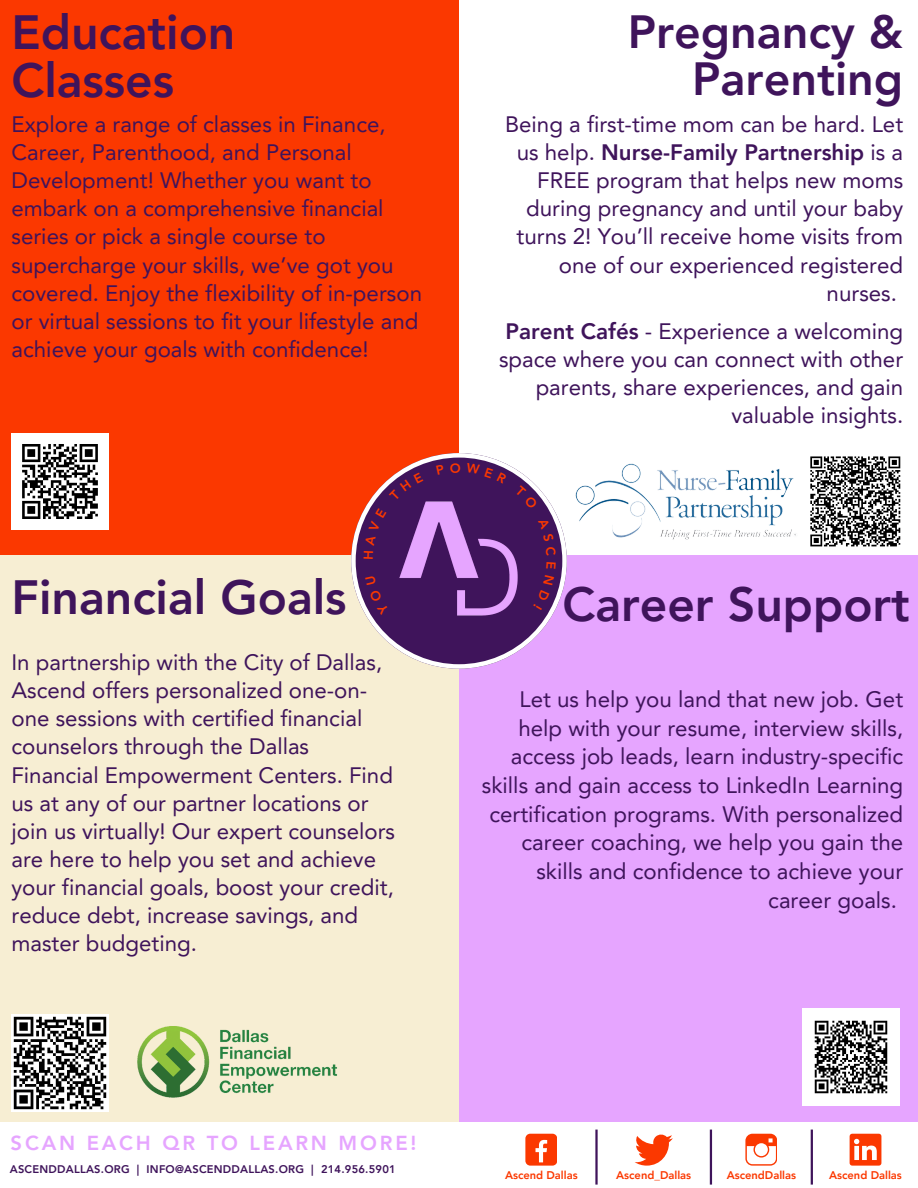
<style>
.page{position:relative;width:918px;height:1188px;background:#fff}
.page>*{position:absolute;margin:0;border:0;box-sizing:border-box;transform-origin:0 0}
.t1{font:800 48px/47.2px "Avenir LT Pro";color:#3f145b}
.t2{font:800 46.5px/46.2px "Avenir LT Pro";color:#3f145b;text-align:right}
.t3{font:22.35px/28.2px "Avenir LT Pro";color:#3f145b;text-align:right}
.t4{font:800 20.25px "Avenir LT Pro";letter-spacing:.135em;color:#e6a5ff}
.t5{font:800 11.1px "Avenir LT Pro";letter-spacing:.02em;color:#3f145b}
.t6{font:800 11.1px "Avenir LT Pro";color:#fb3800}
.s1{font-weight:800}
</style>
<div class="page">
<div style="left:0;top:0;width:459px;height:555px;background:#fb3800"></div>
<div style="left:459px;top:555px;width:459px;height:566px;background:#e6a5ff"></div>
<div style="left:0;top:555px;width:459px;height:566px;background:#f7eed3"></div>
<img style="left:12px;top:1014px;width:96px;height:97px">
<img style="left:12px;top:433px;width:96px;height:97px">
<img style="left:575px;top:463px;width:221px;height:77px">
<svg style="left:810px;top:456px;width:91px;height:91px"></svg>
<svg style="left:351px;top:453px;width:216px;height:216px"></svg>
<div style="left:525px;top:1134px;width:32px;height:31px;background:#fb3800;border-radius:5px"></div>
<svg style="left:536px;top:1140px;width:11px;height:22px"></svg>
<svg style="left:635px;top:1134px;width:38px;height:31px"></svg>
<svg style="left:745px;top:1134px;width:32px;height:31px"></svg>
<svg style="left:850px;top:1134px;width:31px;height:31px"></svg>
<hr style="left:811px;top:1130px;width:2px;height:55px;background:#3f145b">
<hr style="left:710px;top:1130px;width:2px;height:55px;background:#3f145b">
<hr style="left:595px;top:1130px;width:3px;height:55px;background:#3f145b">
<img style="left:802px;top:1009px;width:97px;height:96px">
<img style="left:366px;top:466px;width:186px;height:186px">
<img style="left:137px;top:1026px;width:201px;height:72px">
<svg style="left:365px;top:575px;width:24px;height:40px"></svg>
<svg style="left:363px;top:508px;width:23px;height:51px"></svg>
<svg style="left:389px;top:472px;width:34px;height:29px"></svg>
<svg style="left:436px;top:463px;width:24px;height:12px"></svg>
<svg style="left:466px;top:463px;width:41px;height:21px"></svg>
<svg style="left:515px;top:485px;width:23px;height:24px"></svg>
<svg style="left:538px;top:518px;width:18px;height:38px"></svg>
<svg style="left:546px;top:562px;width:10px;height:7px"></svg>
<svg style="left:533px;top:575px;width:21px;height:35px"></svg>
<h1 class="t1" style="left:12px;top:14px;width:225px">Education<br>Classes</h1>
<h1 class="t2" style="left:628px;top:13px;width:277px">Pregnancy &amp;<br>Parenting</h1>
<p class="t3" style="left:12px;top:112px;width:412px;text-align:left">Explore a range of classes in Finance, Career, Parenthood, and Personal Development! Whether you want to embark on a comprehensive financial series or pick a single course to supercharge your skills, we’ve got you covered. Enjoy the flexibility of in-person or virtual sessions to fit your lifestyle and achieve your goals with confidence!</p>
<p class="t3" style="left:505px;top:112px;width:400px">Being a first-time mom can be hard. Let us help. <span class="s1">Nurse-Family Partnership</span> is a<br>FREE program that helps new moms during pregnancy and until your baby turns 2! You’ll receive home visits from one of our experienced registered nurses.</p>
<h2 class="t3" style="left:499px;top:319px;width:406px"><span class="s1">Parent Cafés</span> - Experience a welcoming space where you can connect with other parents, share experiences, and gain valuable insights.</h2>
<h5 class="t1" style="left:12px;top:578px;width:337px">Financial Goals</h5>
<h3 class="t3" style="left:12px;top:650px;width:385px;text-align:left">In partnership with the City of Dallas, Ascend offers personalized one-on&shy;one sessions with certified financial counselors through the Dallas Financial Empowerment Centers. Find us at any of our partner locations or join us virtually! Our expert counselors are here to help you set and achieve your financial goals, boost your credit, reduce debt, increase savings, and master budgeting.</h3>
<h3 class="t1" style="left:563px;top:585px;width:349px">Career Support</h3>
<p class="t3" style="left:482px;top:687px;width:423px;line-height:28.7px">Let us help you land that new job. Get help with your resume, interview skills, access job leads, learn industry-specific skills and gain access to LinkedIn Learning certification programs. With personalized career coaching, we help you gain the skills and confidence to achieve your career goals.</p>
<h4 class="t4" style="left:11px;top:1134px;width:407px">SCAN EACH QR TO LEARN MORE!</h4>
<p class="t5" style="left:10px;top:1165px;width:387px">ASCENDDALLAS.ORG | INFO@ASCENDDALLAS.ORG | 214.956.5901</p>
<p class="t6" style="left:505px;top:1171px;width:74px">Ascend Dallas</p>
<h3 class="t6" style="left:616px;top:1171px;width:76px">Ascend_Dallas</h3>
<p class="t6" style="left:727px;top:1171px;width:71px">AscendDallas</p>
<h3 class="t6" style="left:829px;top:1171px;width:74px">Ascend Dallas</h3>
</div>
